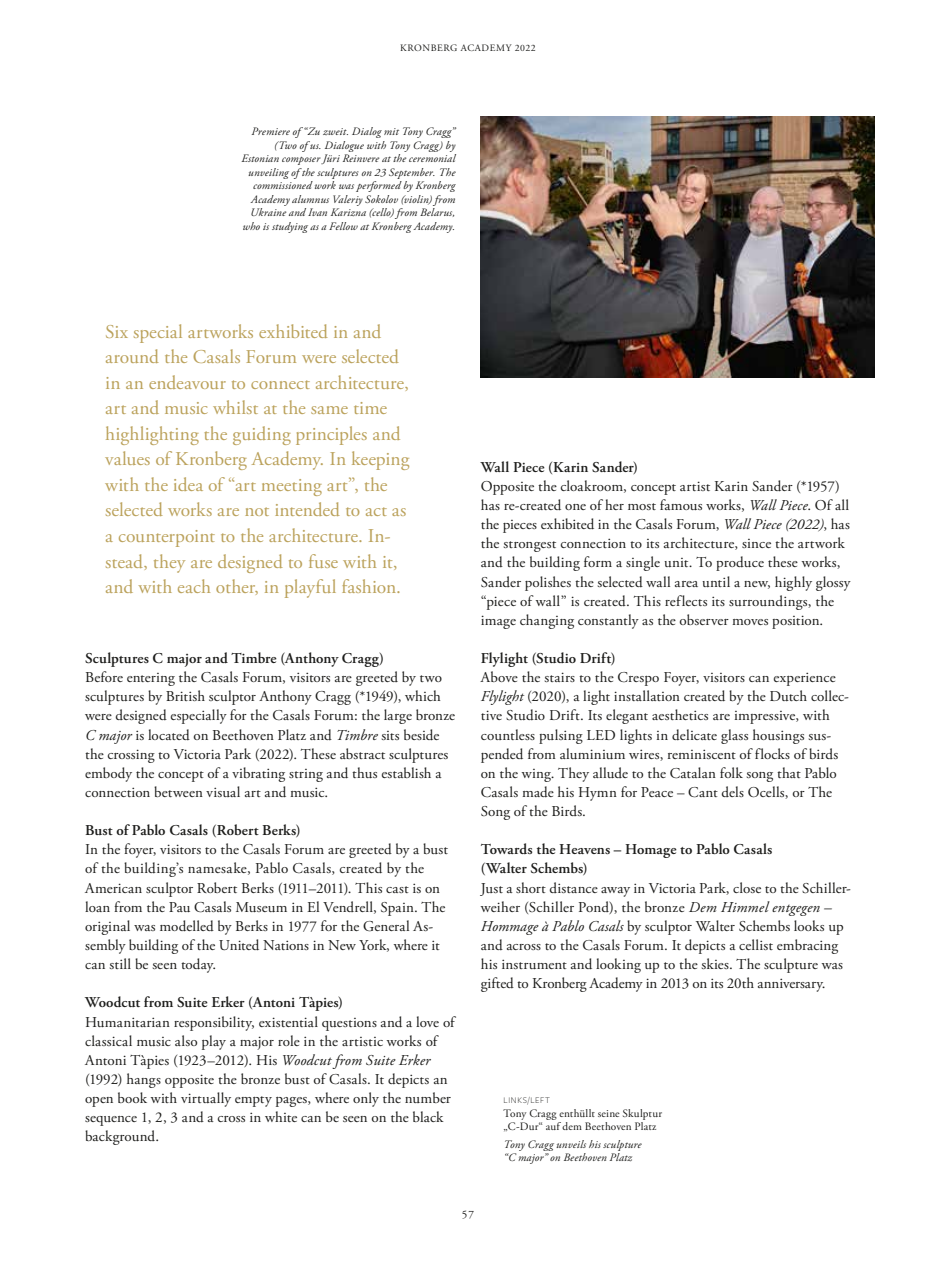
<style>
.page{position:relative;width:936px;height:1263px;background:#fff}
.page>*{position:absolute;margin:0;border:0;box-sizing:border-box;transform-origin:0 0}
.t1{font:19.5px/25.5px "Adobe Garamond Pro";color:#bba25c}
.t2{font:15px/19.2px "Adobe Garamond Pro";letter-spacing:.01em;color:#1d1d1b}
.t3{font:600 15px/19.2px "Adobe Garamond Pro";letter-spacing:.005em;color:#1d1d1b}
.t4{font:italic 11.25px/13.5px "Adobe Garamond Pro";letter-spacing:.015em;color:#1d1d1b;text-align:right}
.t5{font:11.25px/13.5px "Adobe Garamond Pro";letter-spacing:.015em;color:#1d1d1b}
.t6{font:9.75px "Adobe Garamond Pro";letter-spacing:.065em;color:#1d1d1b}
.t7{font:300 9px "Freight Sans Pro";letter-spacing:.075em;color:#1d1d1b}
.s1{font-style:italic}
</style>
<div class="page">
<img style="left:480px;top:116px;width:394px;height:262px">
<p class="t6" style="left:400px;top:42px;width:137px">KRONBERG ACADEMY 2022</p>
<p class="t4" style="left:241px;top:125px;width:215px">Premiere of “Zu zweit. Dialog mit Tony Cragg” (Two of us. Dialogue with Tony Cragg) by Estonian composer Jüri Reinvere at the ceremonial unveiling of the sculptures on 23 September. The commissioned work was performed by Kronberg Academy alumnus Valeriy Sokolov (violin) from Ukraine and Ivan Karizna (cello) from Belarus, who is studying as a Fellow at Kronberg Academy.</p>
<p class="t1" style="left:105px;top:320px;width:306px">Six special artworks exhibited in and around the Casals Forum were selected in an endeavour to connect architecture, art and music whilst at the same time highlighting the guiding principles and values of Kronberg Academy. In keeping with the idea of “art meeting art”, the selected works are not intended to act as a counterpoint to the architecture. In&shy;stead, they are designed to fuse with it, and with each other, in playful fashion.</p>
<p class="t3" style="left:85px;top:649px;width:300px">Sculptures C major and Timbre (Anthony Cragg)</p>
<p class="t2" style="left:85px;top:668px;width:371px">Before entering the Casals Forum, visitors are greeted by two sculptures by British sculptor Anthony Cragg (*1949), which were designed especially for the Casals Forum: the large bronze <span class="s1">C major</span> is located on Beethoven Platz and <span class="s1">Timbre</span> sits beside the crossing to Victoria Park (2022). These abstract sculptures embody the concept of a vibrating string and thus establish a connection between visual art and music.</p>
<p class="t3" style="left:85px;top:821px;width:217px">Bust of Pablo Casals (Robert Berks)</p>
<p class="t2" style="left:85px;top:841px;width:364px">In the foyer, visitors to the Casals Forum are greeted by a bust of the building’s namesake, Pablo Casals, created by the American sculptor Robert Berks (1911–2011). This cast is on loan from the Pau Casals Museum in El Vendrell, Spain. The original was modelled by Berks in 1977 for the General As&shy;sembly building of the United Nations in New York, where it can still be seen today.</p>
<p class="t3" style="left:85px;top:993px;width:259px">Woodcut from Suite Erker (Antoni Tàpies)</p>
<p class="t2" style="left:85px;top:1013px;width:371px">Humanitarian responsibility, existential questions and a love of classical music also play a major role in the artistic works of Antoni Tàpies (1923–2012). His <span class="s1">Woodcut from Suite Erker </span>(1992) hangs opposite the bronze bust of Casals. It depicts an open book with virtually empty pages, where only the number sequence 1, 2, 3 and a cross in white can be seen on the black background.</p>
<p class="t3" style="left:480px;top:458px;width:159px">Wall Piece (Karin Sander)</p>
<p class="t2" style="left:480px;top:477px;width:371px">Opposite the cloakroom, concept artist Karin Sander (*1957) has re-created one of her most famous works, <span class="s1">Wall Piece</span>. Of all the pieces exhibited in the Casals Forum, <span class="s1">Wall Piece (2022)</span>, has the strongest connection to its architecture, since the artwork and the building form a single unit. To produce these works, Sander polishes the selected wall area until a new, highly glossy “piece of wall” is created. This reflects its surroundings, the image changing constantly as the observer moves position.</p>
<p class="t3" style="left:480px;top:649px;width:136px">Flylight (Studio Drift)</p>
<p class="t2" style="left:480px;top:668px;width:370px">Above the stairs to the Crespo Foyer, visitors can experience <span class="s1">Flylight</span> (2020), a light installation created by the Dutch collec&shy;tive Studio Drift. Its elegant aesthetics are impressive, with countless pulsing LED lights in delicate glass housings sus&shy;pended from aluminium wires, reminiscent of flocks of birds on the wing. They allude to the Catalan folk song that Pablo Casals made his Hymn for Peace – Cant dels Ocells, or The Song of the Birds.</p>
<p class="t3" style="left:480px;top:840px;width:293px">Towards the Heavens – Homage to Pablo Casals (Walter Schembs)</p>
<p class="t2" style="left:480px;top:879px;width:371px">Just a short distance away in Victoria Park, close to the Schiller&shy;weiher (Schiller Pond), the bronze <span class="s1">Dem Himmel entgegen – Hommage à Pablo Casals</span> by sculptor Walter Schembs looks up and across to the Casals Forum. It depicts a cellist embracing his instrument and looking up to the skies. The sculpture was gifted to Kronberg Academy in 2013 on its 20th anniversary.</p>
<p class="t7" style="left:503px;top:1094px;width:48px">LINKS/LEFT</p>
<p class="t5" style="left:503px;top:1106px;width:160px">Tony Cragg enthüllt seine Skulptur „C-Dur“ auf dem Beethoven Platz</p>
<p class="t4" style="left:503px;top:1138px;width:139px;text-align:left">Tony Cragg unveils his sculpture “C major” on Beethoven Platz</p>
<p class="t5" style="left:462px;top:1208px;width:14px">57</p>
</div>
